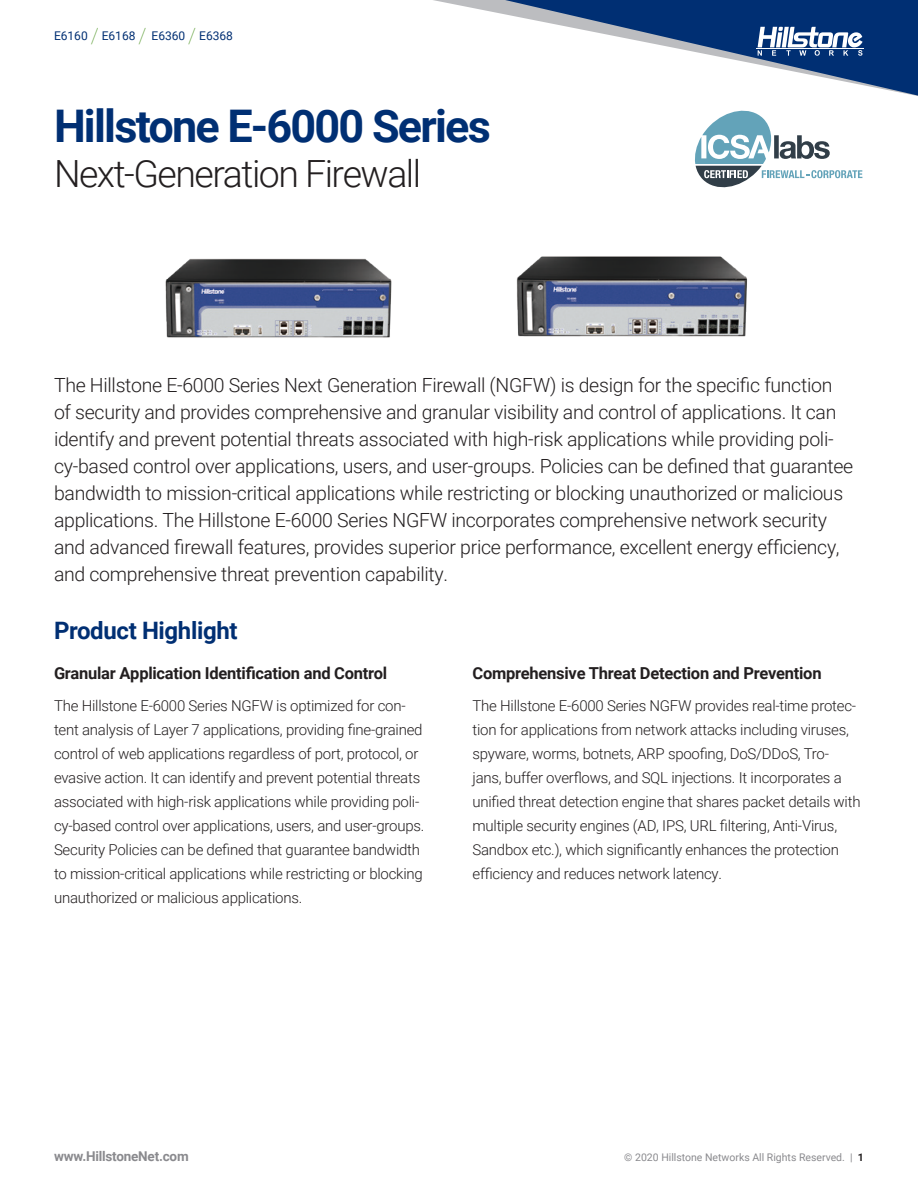
<style>
.page{position:relative;width:918px;height:1188px;background:#fff}
.page>*{position:absolute;margin:0;border:0;box-sizing:border-box;transform-origin:0 0}
.t1{font:700 45px "Roboto";letter-spacing:-.04em;color:#002f73}
.t2{font:300 37.5px "Roboto";letter-spacing:-.04em;color:#231f20}
.H4_Text_Subhead{font:700 24px "Roboto";letter-spacing:-.015em;color:#002f73}
.Pg_1_Intro{font:300 19.5px/27px "Roboto";letter-spacing:-.015em;color:#231f20}
.H4_Text_Subhead-2{font:700 16.5px "Roboto";letter-spacing:-.015em;color:#231f20}
.Text__body{font:300 15px/24px "Roboto";letter-spacing:-.015em;color:#231f20}
.t3{font:700 13.5px "Roboto";letter-spacing:-.015em;color:#8a8a8e}
.t4{font:12px "Roboto";color:#002f73}
.t5{font:10.5px "Roboto";color:#8a8a8e}
.s1{font-weight:100;font-size:21px;color:#589b31}
.s2{font-weight:700;color:#231f20}
</style>
<div class="page">
<svg style="left:447px;top:0;width:471px;height:96px"></svg>
<svg style="left:758px;top:27px;width:105px;height:29px"></svg>
<hr style="left:756px;top:49px;width:108px;height:1px;background:#fff">
<svg style="left:695px;top:110px;width:167px;height:78px"></svg>
<img style="left:516px;top:256px;width:232px;height:81px">
<img style="left:165px;top:258px;width:227px;height:80px">
<p class="t4" style="left:54px;top:27px;width:181px">E6160 <span class="s1">/</span> E6168 <span class="s1">/</span> E6360 <span class="s1">/</span> E6368</p>
<h1 class="t1" style="left:54px;top:94px;width:438px">Hillstone E-6000 Series</h1>
<h2 class="t2" style="left:54px;top:147px;width:369px">Next-Generation Firewall</h2>
<p class="Pg_1_Intro" style="left:54px;top:370px;width:801px">The Hillstone E-6000 Series Next Generation Firewall (NGFW) is design for the specific function of security and provides comprehensive and granular visibility and control of applications. It can identify and prevent potential threats associated with high-risk applications while providing poli&shy;cy-based control over applications, users, and user-groups. Policies can be defined that guarantee bandwidth to mission-critical applications while restricting or blocking unauthorized or malicious applications. The Hillstone E-6000 Series NGFW incorporates comprehensive network security and advanced firewall features, provides superior price performance, excellent energy efficiency, and comprehensive threat prevention capability.</p>
<p class="H4_Text_Subhead" style="left:54px;top:614px;width:185px">Product Highlight</p>
<p class="H4_Text_Subhead-2" style="left:54px;top:662px;width:335px">Granular Application Identification and Control</p>
<p class="Text__body" style="left:54px;top:693px;width:372px">The Hillstone E-6000 Series NGFW is optimized for con&shy;tent analysis of Layer 7 applications, providing fine-grained control of web applications regardless of port, protocol, or evasive action. It can identify and prevent potential threats associated with high-risk applications while providing poli&shy;cy-based control over applications, users, and user-groups.<br>Security Policies can be defined that guarantee bandwidth to mission-critical applications while restricting or blocking unauthorized or malicious applications.</p>
<p class="H4_Text_Subhead-2" style="left:472px;top:662px;width:351px">Comprehensive Threat Detection and Prevention</p>
<p class="Text__body" style="left:472px;top:693px;width:390px">The Hillstone E-6000 Series NGFW provides real-time protec&shy;tion for applications from network attacks including viruses, spyware, worms, botnets, ARP spoofing, DoS/DDoS, Tro&shy;jans, buffer overflows, and SQL injections. It incorporates a unified threat detection engine that shares packet details with multiple security engines (AD, IPS, URL filtering, Anti-Virus, Sandbox etc.), which significantly enhances the protection efficiency and reduces network latency.</p>
<p class="t3" style="left:54px;top:1147px;width:136px">www.HillstoneNet.com</p>
<p class="t5" style="left:624px;top:1150px;width:241px">© 2020 Hillstone Networks All Rights Reserved. | <span class="s2">1</span></p>
</div>
